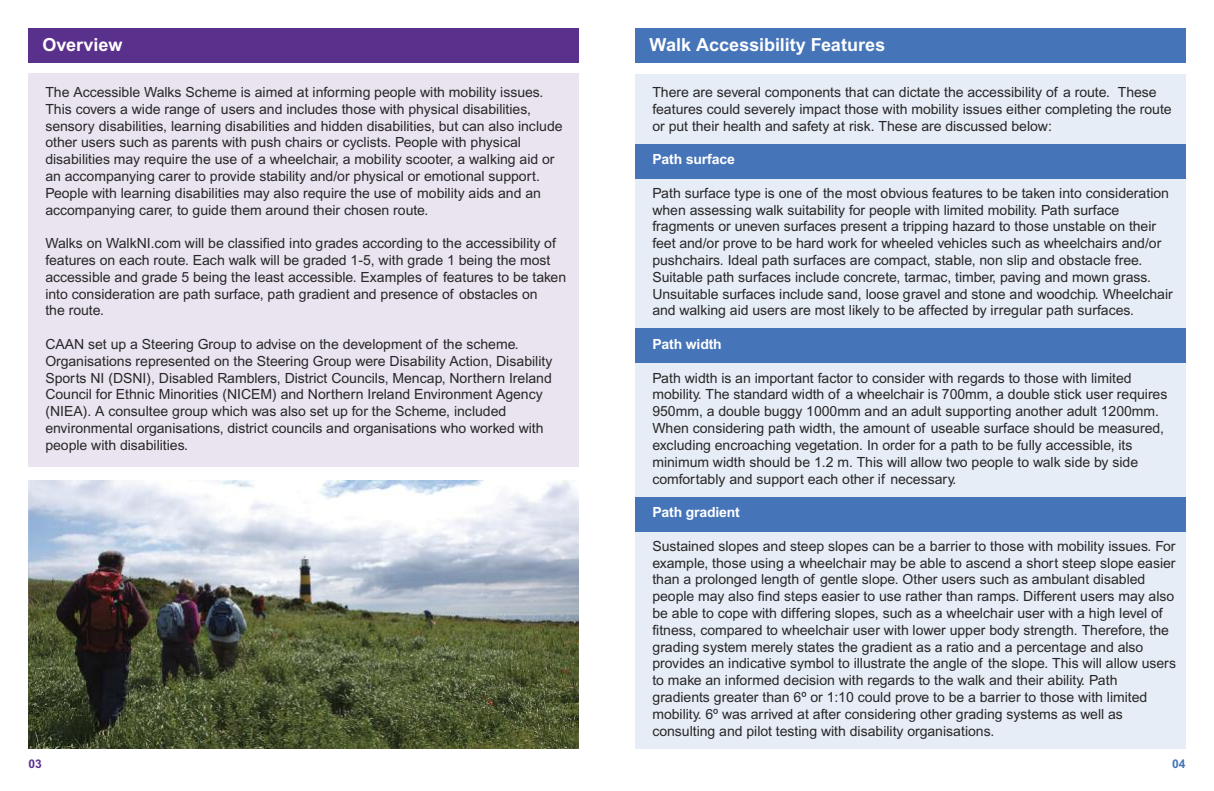
<style>
.page{position:relative;width:1214px;height:791px;background:#fff}
.page>*{position:absolute;margin:0;border:0;box-sizing:border-box;transform-origin:0 0}
.t1{font:700 18px "Arial";color:#fff}
.t2{font:14px/16.8px "Arial";color:#272627}
.t3{font:700 14px "Arial";letter-spacing:-.01em;color:#fff}
.t4{font:700 12px "Arial";color:#5a308d}
.t5{font:700 12px "Arial";color:#4574b9}
</style>
<div class="page">
<div style="left:28px;top:28px;width:550px;height:34px;background:#5a308d"></div>
<div style="left:28px;top:74px;width:550px;height:393px;background:#eae4f0"></div>
<img style="left:28px;top:481px;width:550px;height:267px">
<div style="left:635px;top:28px;width:550px;height:34px;background:#4574b9"></div>
<div style="left:635px;top:74px;width:550px;height:674px;background:#e7edf6"></div>
<div style="left:635px;top:144px;width:550px;height:34px;background:#4574b9"></div>
<div style="left:635px;top:329px;width:550px;height:34px;background:#4574b9"></div>
<div style="left:635px;top:498px;width:550px;height:34px;background:#4574b9"></div>
<p class="t1" style="left:42px;top:38px;width:82px">Overview</p>
<p class="t2" style="left:45px;top:85px;width:518px">The Accessible Walks Scheme is aimed at informing people with mobility issues.<br>This covers a wide range of users and includes those with physical disabilities, sensory disabilities, learning disabilities and hidden disabilities, but can also include other users such as parents with push chairs or cyclists. People with physical disabilities may require the use of a wheelchair, a mobility scooter, a walking aid or an accompanying carer to provide stability and/or physical or emotional support.<br>People with learning disabilities may also require the use of mobility aids and an accompanying carer, to guide them around their chosen route.</p>
<p class="t2" style="left:45px;top:236px;width:522px">Walks on WalkNI.com will be classified into grades according to the accessibility of features on each route. Each walk will be graded 1-5, with grade 1 being the most accessible and grade 5 being the least accessible. Examples of features to be taken into consideration are path surface, path gradient and presence of obstacles on<br>the route.</p>
<p class="t2" style="left:45px;top:337px;width:508px">CAAN set up a Steering Group to advise on the development of the scheme.<br>Organisations represented on the Steering Group were Disability Action, Disability Sports NI (DSNI), Disabled Ramblers, District Councils, Mencap, Northern Ireland Council for Ethnic Minorities (NICEM) and Northern Ireland Environment Agency (NIEA). A consultee group which was also set up for the Scheme, included environmental organisations, district councils and organisations who worked with people with disabilities.</p>
<p class="t1" style="left:649px;top:38px;width:237px">Walk Accessibility Features</p>
<p class="t2" style="left:652px;top:85px;width:521px">There are several components that can dictate the accessibility of a route. These features could severely impact those with mobility issues either completing the route or put their health and safety at risk. These are discussed below:</p>
<p class="t3" style="left:652px;top:154px;width:84px">Path surface</p>
<p class="t2" style="left:652px;top:186px;width:522px">Path surface type is one of the most obvious features to be taken into consideration when assessing walk suitability for people with limited mobility. Path surface fragments or uneven surfaces present a tripping hazard to those unstable on their feet and/or prove to be hard work for wheeled vehicles such as wheelchairs and/or pushchairs. Ideal path surfaces are compact, stable, non slip and obstacle free.<br>Suitable path surfaces include concrete, tarmac, timber, paving and mown grass.<br>Unsuitable surfaces include sand, loose gravel and stone and woodchip. Wheelchair and walking aid users are most likely to be affected by irregular path surfaces.</p>
<p class="t3" style="left:652px;top:339px;width:71px">Path width</p>
<p class="t2" style="left:652px;top:371px;width:516px">Path width is an important factor to consider with regards to those with limited mobility. The standard width of a wheelchair is 700mm, a double stick user requires 950mm, a double buggy 1000mm and an adult supporting another adult 1200mm.<br>When considering path width, the amount of useable surface should be measured, excluding encroaching vegetation. In order for a path to be fully accessible, its minimum width should be 1.2 m. This will allow two people to walk side by side comfortably and support each other if necessary.</p>
<p class="t3" style="left:652px;top:507px;width:89px">Path gradient</p>
<p class="t2" style="left:652px;top:539px;width:525px">Sustained slopes and steep slopes can be a barrier to those with mobility issues. For example, those using a wheelchair may be able to ascend a short steep slope easier than a prolonged length of gentle slope. Other users such as ambulant disabled people may also find steps easier to use rather than ramps. Different users may also be able to cope with differing slopes, such as a wheelchair user with a high level of fitness, compared to wheelchair user with lower upper body strength. Therefore, the grading system merely states the gradient as a ratio and a percentage and also provides an indicative symbol to illustrate the angle of the slope. This will allow users to make an informed decision with regards to the walk and their ability. Path gradients greater than 6º or 1:10 could prove to be a barrier to those with limited mobility. 6º was arrived at after considering other grading systems as well as consulting and pilot testing with disability organisations.</p>
<p class="t4" style="left:28px;top:760px;width:15px">03</p>
<p class="t5" style="left:1172px;top:760px;width:15px">04</p>
</div>
